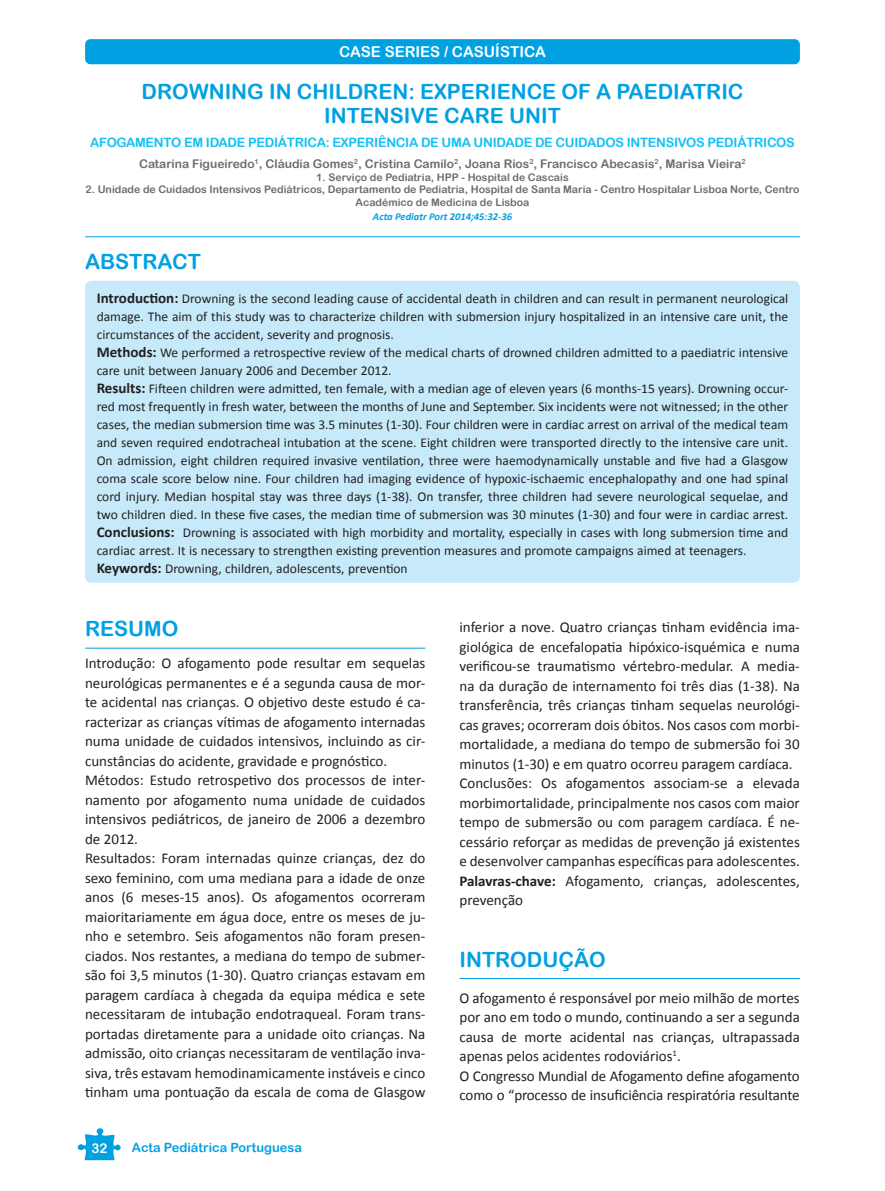
<style>
.page{position:relative;width:885px;height:1191px;background:#fff}
.page>*{position:absolute;margin:0;border:0;box-sizing:border-box;transform-origin:0 0}
.t1{font:21px/24px "Arial Rounded MT Bold";color:#00a1e3;text-align:center}
.t2{font:15px/19.5px "Calibri";color:#231f20}
.t3{font:15px "Arial Rounded MT Bold";color:#fff}
.t4{font:13.5px/18px "Calibri";color:#231f20}
.t5{font:13.5px "Arial Rounded MT Bold";color:#fff}
.t6{font:12.9px "Arial Rounded MT Bold";letter-spacing:-.02em;color:#15c0f2}
.t7{font:12.75px "Arial Rounded MT Bold";color:#00a1e3}
.t8{font:12px "Arial Rounded MT Bold";color:#6c6d70}
.t9{font:10.5px/12.6px "Arial Rounded MT Bold";color:#6c6d70;text-align:center}
.t10{font:italic 700 10.5px "Calibri";color:#00a1e3}
.s1{font-weight:700;font-size:15px}
.s2{font-weight:700}
</style>
<div class="page">
<div style="left:85px;top:39px;width:714px;height:25px;background:#00a1e3;border-radius:5px"></div>
<svg style="left:77px;top:1128px;width:44px;height:32px"></svg>
<div style="left:85px;top:281px;width:714px;height:302px;background:#c6eafa;border-radius:6px"></div>
<hr style="left:85px;top:236px;width:714px;height:1px;background:#00a1e3">
<hr style="left:85px;top:648px;width:340px;height:1px;background:#00a1e3">
<hr style="left:459px;top:978px;width:340px;height:1px;background:#00a1e3">
<p class="t3" style="left:339px;top:43px;width:197px">Case Series / Casuística</p>
<h1 class="t1" style="left:141px;top:79px;width:600px">Drowning in ch ildren: experience of a paediatric intensive care unit</h1>
<p class="t6" style="left:90px;top:134px;width:19px">Afogam</p>
<p class="t6" style="left:146px;top:134px;width:650px">ento em idade pediátrica: experiência de uma unidade de cuidados intensivos pediátricos</p>
<p class="t8" style="left:139px;top:157px;width:608px">Catarina Figueiredo<sup>1</sup>, Cláudia Gomes<sup>2</sup>, Cristina Camilo<sup>2</sup>, Joana Rios<sup>2</sup>, Francisco Abecasis<sup>2</sup>, Marisa Vieira<sup>2</sup></p>
<p class="t9" style="left:316px;top:171px;width:254px">1. Serviço de Pediatria, HPP - Hospital de Cascais</p>
<p class="t9" style="left:85px;top:183px;width:715px">2. U nidade de Cuidados I ntensivos Pediátricos, Departamento de Pediatria, Hospital de Santa Maria - Centro Hospitalar Lisboa Norte, Centro<br>Académico de Medicina de Lisboa</p>
<p class="t10" style="left:373px;top:210px;width:140px">Acta Pediatr Port 2014;45:32-36</p>
<h1 class="t1" style="left:85px;top:249px;width:45px">ABSTR</h1>
<h1 class="t1" style="left:157px;top:249px;width:44px">ACT</h1>
<p class="t4" style="left:97px;top:289px;width:693px"><span class="s1">Introduction:</span> Drowning is the second leading cause of accidental death in children and can result in permanent neurological damage. The aim of this study was to characterize children with submersion injury hospitalized in an intensive care unit, the circumstances of the accident, severity and prognosis.<br><span class="s1">Methods:</span> We performed a retrospective review of the medical charts of drowned children admitted to a paediatric intensive care unit between January 2006 and December 2012.<br><span class="s1">Results:</span> Fifteen children were admitted, ten female, with a median age of eleven years (6 months-15 years). Drowning occur&shy;red most frequently in fresh water, between the months of June and September. Six incidents were not witnessed; in the other cases, the median submersion time was 3.5 minutes (1-30). Four children were in cardiac arrest on arrival of the medical team and seven required endotracheal intubation at the scene. Eight children were transported directly to the intensive care unit.<br>On admission, eight children required invasive ventilation, three were haemodynamically unstable and five had a Glasgow coma scale score below nine. Four children had imaging evidence of hypoxic-ischaemic encephalopathy and one had spinal cord injury. Median hospital stay was three days (1-38). On transfer, three children had severe neurological sequelae, and two children died. In these five cases, the median time of submersion was 30 minutes (1-30) and four were in cardiac arrest.<br><span class="s1">Conclusions:</span> Drowning is associated with high morbidity and mortality, especially in cases with long submersion time and cardiac arrest. It is necessary to strengthen existing prevention measures and promote campaigns aimed at teenagers.<br><span class="s1">Keywords:</span> Drowning, children, adolescents, prevention</p>
<h1 class="t1" style="left:85px;top:616px;width:15px">RESU</h1>
<h1 class="t1" style="left:144px;top:616px;width:36px">MO</h1>
<p class="t2" style="left:85px;top:652px;width:342px">Introdução: O afogamento pode resultar em sequelas neurológicas permanentes e é a segunda causa de mor&shy;te acidental nas crianças. O objetivo deste estudo é ca&shy;racterizar as crianças vítimas de afogamento internadas numa unidade de cuidados intensivos, incluindo as cir&shy;cunstâncias do acidente, gravidade e prognóstico.<br>Métodos: Estudo retrospetivo dos processos de inter&shy;namento por afogamento numa unidade de cuidados intensivos pediátricos, de janeiro de 2006 a dezembro de 2012.<br>Resultados: Foram internadas quinze crianças, dez do sexo feminino, com uma mediana para a idade de onze anos (6 meses-15 anos). Os afogamentos ocorreram maioritariamente em água doce, entre os meses de ju&shy;nho e setembro. Seis afogamentos não foram presen&shy;ciados. Nos restantes, a mediana do tempo de submer&shy;são foi 3,5 minutos (1-30). Quatro crianças estavam em paragem cardíaca à chegada da equipa médica e sete necessitaram de intubação endotraqueal. Foram trans&shy;portadas diretamente para a unidade oito crianças. Na admissão, oito crianças necessitaram de ventilação inva&shy;siva, três estavam hemodinamicamente instáveis e cinco tinham uma pontuação da escala de coma de Glasgow</p>
<p class="t5" style="left:92px;top:1139px;width:18px">32</p>
<p class="t7" style="left:132px;top:1140px;width:171px">Acta Pediátrica Portuguesa</p>
<p class="t2" style="left:459px;top:617px;width:342px">inferior a nove. Quatro crianças tinham evidência ima&shy;giológica de encefalopatia hipóxico-isquémica e numa verificou-se traumatismo vértebro-medular. A media&shy;na da duração de internamento foi três dias (1-38). Na transferência, três crianças tinham sequelas neurológi&shy;cas graves; ocorreram dois óbitos. Nos casos com morbi&shy;mortalidade, a mediana do tempo de submersão foi 30 minutos (1-30) e em quatro ocorreu paragem cardíaca.<br>Conclusões: Os afogamentos associam-se a elevada morbimortalidade, principalmente nos casos com maior tempo de submersão ou com paragem cardíaca. É ne&shy;cessário reforçar as medidas de prevenção já existentes e desenvolver campanhas específicas para adolescentes.<br><span class="s2">Palavras-chave:</span> Afogamento, crianças, adolescentes, prevenção</p>
<h1 class="t1" style="left:459px;top:947px;width:144px">I ntro dução</h1>
<p class="t2" style="left:459px;top:987px;width:342px">O afogamento é responsável por meio milhão de mortes por ano em todo o mundo, continuando a ser a segunda causa de morte acidental nas crianças, ultrapassada apenas pelos acidentes rodoviários<sup>1</sup>.<br>O Congresso Mundial de Afogamento define afogamento como o “processo de insuficiência respiratória resultante</p>
</div>
